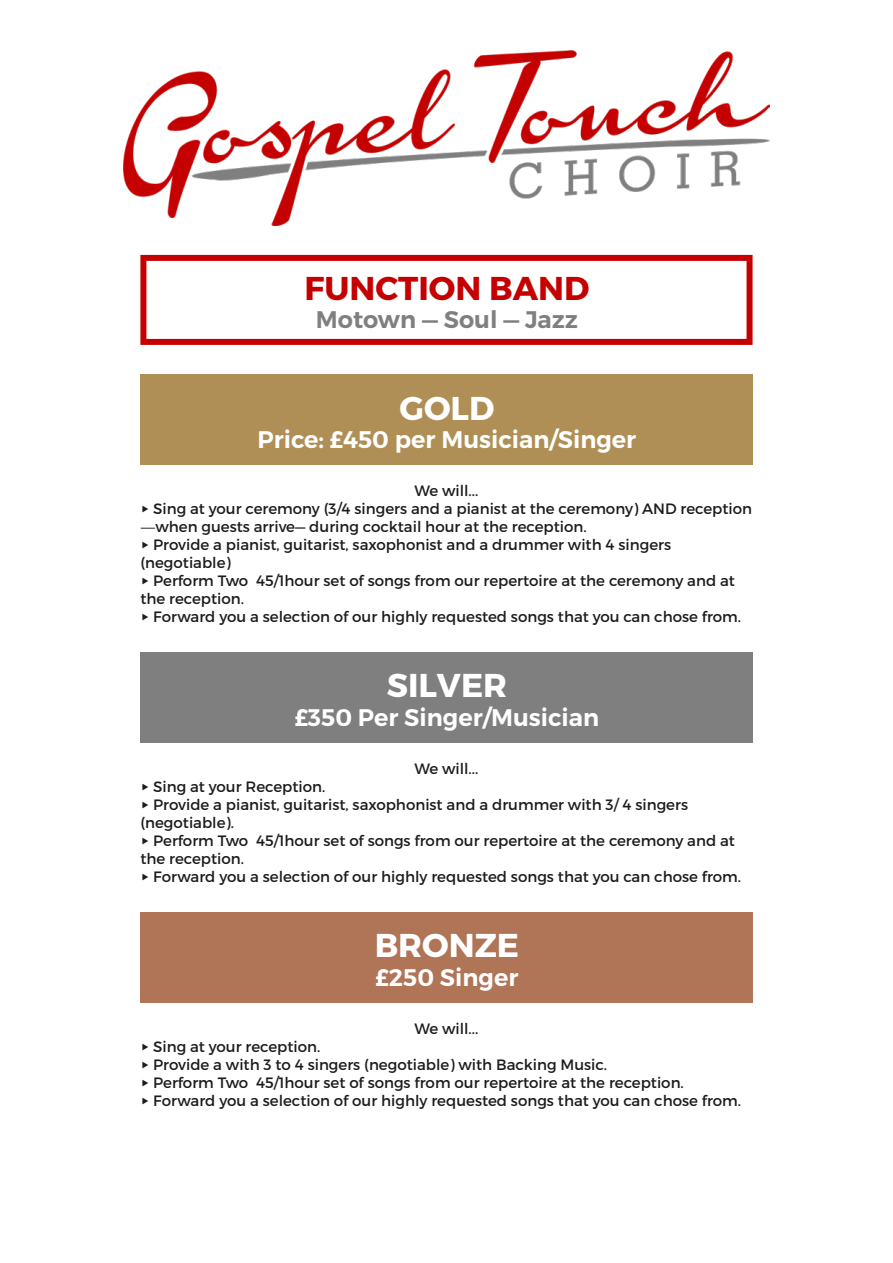
<style>
.page{position:relative;width:893px;height:1263px;background:#fff}
.page>*{position:absolute;margin:0;border:0;box-sizing:border-box;transform-origin:0 0}
.t1{font:700 33px "Montserrat";color:#fff}
.t2{font:700 33px "Montserrat";color:#c50000}
.t3{font:600 24px "Montserrat";color:#fff}
.t4{font:600 24px "Montserrat";color:#7f7f7f}
.t5{font:15px/18px "Montserrat";color:#1c1c1c}
.s1{font-family:"Mark Pro";font-weight:700}
.s2{font-family:"Myriad Pro"}
</style>
<div class="page">
<img style="left:123px;top:50px;width:646px;height:175px">
<svg style="left:140px;top:255px;width:612px;height:90px"></svg>
<div style="left:140px;top:375px;width:612px;height:90px;background:#b08f56"></div>
<div style="left:140px;top:653px;width:612px;height:90px;background:#7f7f7f"></div>
<div style="left:140px;top:913px;width:612px;height:90px;background:#b07456"></div>
<h1 class="t2" style="left:304px;top:267px;width:286px">FUNCTION BAND</h1>
<h2 class="t4" style="left:316px;top:305px;width:264px">Motown — Soul — Jazz</h2>
<h1 class="t1" style="left:399px;top:387px;width:96px">GOLD</h1>
<h2 class="t3" style="left:258px;top:425px;width:380px">Price: £450 per Musician/Singer</h2>
<p class="t5" style="left:140px;top:482px;width:613px;text-indent:274px">We will...<br><span class="s1">▸</span> Sing at your ceremony (3/4 singers and a pianist at the ceremony) AND reception <span class="s2">—</span>when guests arrive— during cocktail hour at the reception.<br><span class="s1">▸</span> Provide a pianist, guitarist, saxophonist and a drummer with 4 singers (negotiable)<br><span class="s1">▸</span> Perform Two 45/1hour set of songs from our repertoire at the ceremony and at the reception.<br><span class="s1">▸</span> Forward you a selection of our highly requested songs that you can chose from.</p>
<h1 class="t1" style="left:387px;top:665px;width:122px">SILVER</h1>
<h2 class="t3" style="left:295px;top:703px;width:306px">£350 Per Singer/Musician</h2>
<p class="t5" style="left:415px;top:760px;width:65px">We will...</p>
<p class="t5" style="left:140px;top:778px;width:602px"><span class="s1">▸</span> Sing at your Reception.<br><span class="s1">▸</span> Provide a pianist, guitarist, saxophonist and a drummer with 3/ 4 singers (negotiable).<br><span class="s1">▸</span> Perform Two 45/1hour set of songs from our repertoire at the ceremony and at the reception.<br><span class="s1">▸</span> Forward you a selection of our highly requested songs that you can chose from.</p>
<h1 class="t1" style="left:375px;top:925px;width:146px">BRONZE</h1>
<h2 class="t3" style="left:376px;top:963px;width:144px">£250 Singer</h2>
<p class="t5" style="left:415px;top:1019px;width:65px">We will...</p>
<p class="t5" style="left:140px;top:1037px;width:602px"><span class="s1">▸</span> Sing at your reception.<br><span class="s1">▸</span> Provide a with 3 to 4 singers (negotiable) with Backing Music.<br><span class="s1">▸</span> Perform Two 45/1hour set of songs from our repertoire at the reception.<br><span class="s1">▸</span> Forward you a selection of our highly requested songs that you can chose from.</p>
</div>
